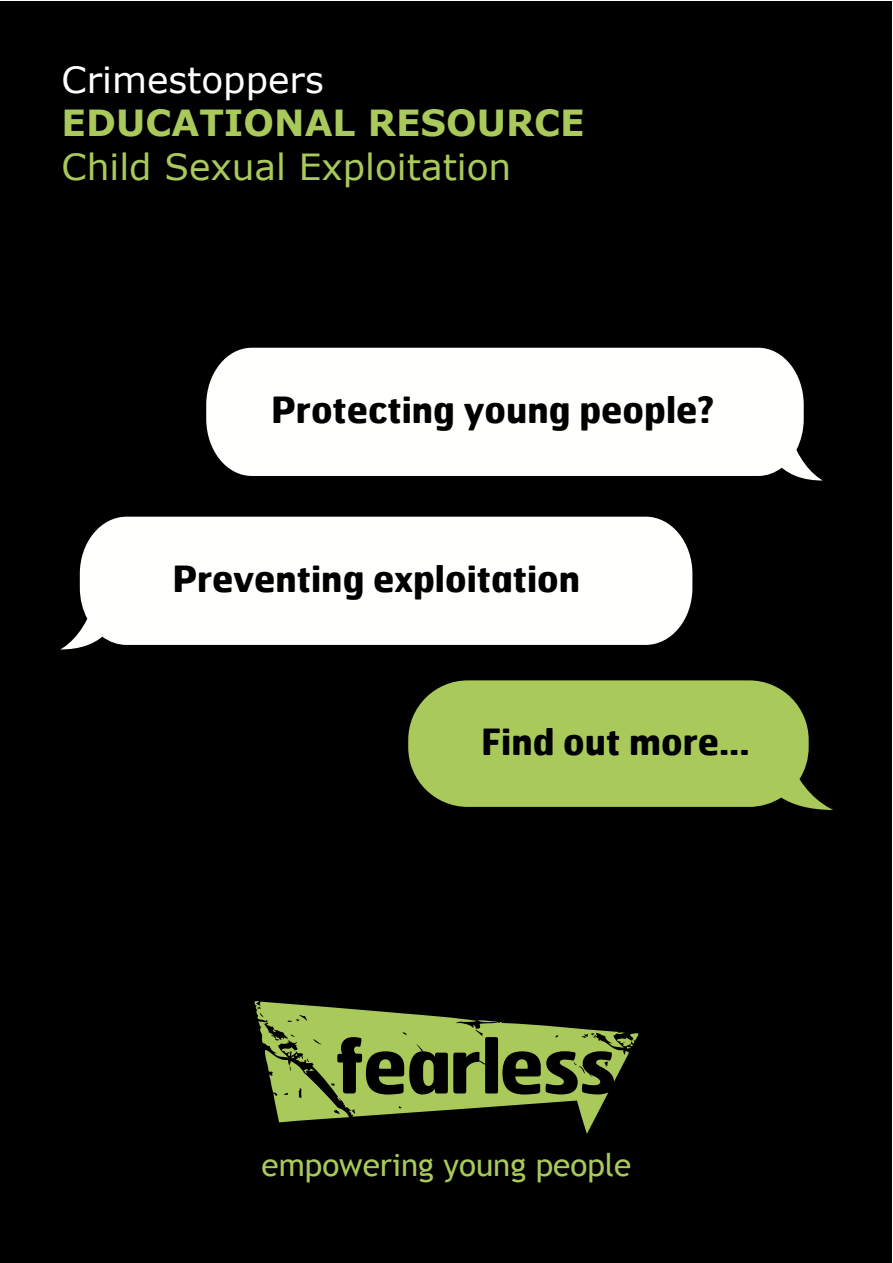
<style>
.page{position:relative;width:893px;height:1263px;background:#fff}
.page>*{position:absolute;margin:0;border:0;box-sizing:border-box;transform-origin:0 0}
.t1{font:700 36px "Hermes";color:#000}
.t2{font:36px "Verdana";color:#a9c95a}
.t3{font:700 36px "Verdana";color:#a9c95a}
.t4{font:36px "Verdana";color:#fff}
.t5{font:31.5px "Trebuchet MS";color:#a9c95a}
</style>
<div class="page">
<div style="left:1px;top:1px;width:891px;height:1261px;background:#000"></div>
<svg style="left:254px;top:1001px;width:375px;height:133px"></svg>
<svg style="left:616px;top:1033px;width:22px;height:16px"></svg>
<svg style="left:265px;top:1049px;width:84px;height:73px"></svg>
<svg style="left:206px;top:348px;width:616px;height:132px;background:#eaeae9"></svg>
<svg style="left:61px;top:517px;width:631px;height:132px;background:#eaeae9"></svg>
<svg style="left:408px;top:680px;width:425px;height:130px;background:#93af4e"></svg>
<p class="t4" style="left:62px;top:57px;width:264px">Crimestoppers</p>
<p class="t3" style="left:62px;top:100px;width:525px">EDUCATIONAL RESOURCE</p>
<p class="t2" style="left:62px;top:144px;width:451px">Child Sexual Exploitation</p>
<p class="t1" style="left:271px;top:387px;width:444px">Protecting young people?</p>
<p class="t1" style="left:172px;top:556px;width:409px">Preventing exploitation</p>
<p class="t1" style="left:481px;top:718px;width:270px">Find out more...</p>
<p class="t5" style="left:261px;top:1147px;width:371px">empowering young people</p>
</div>
